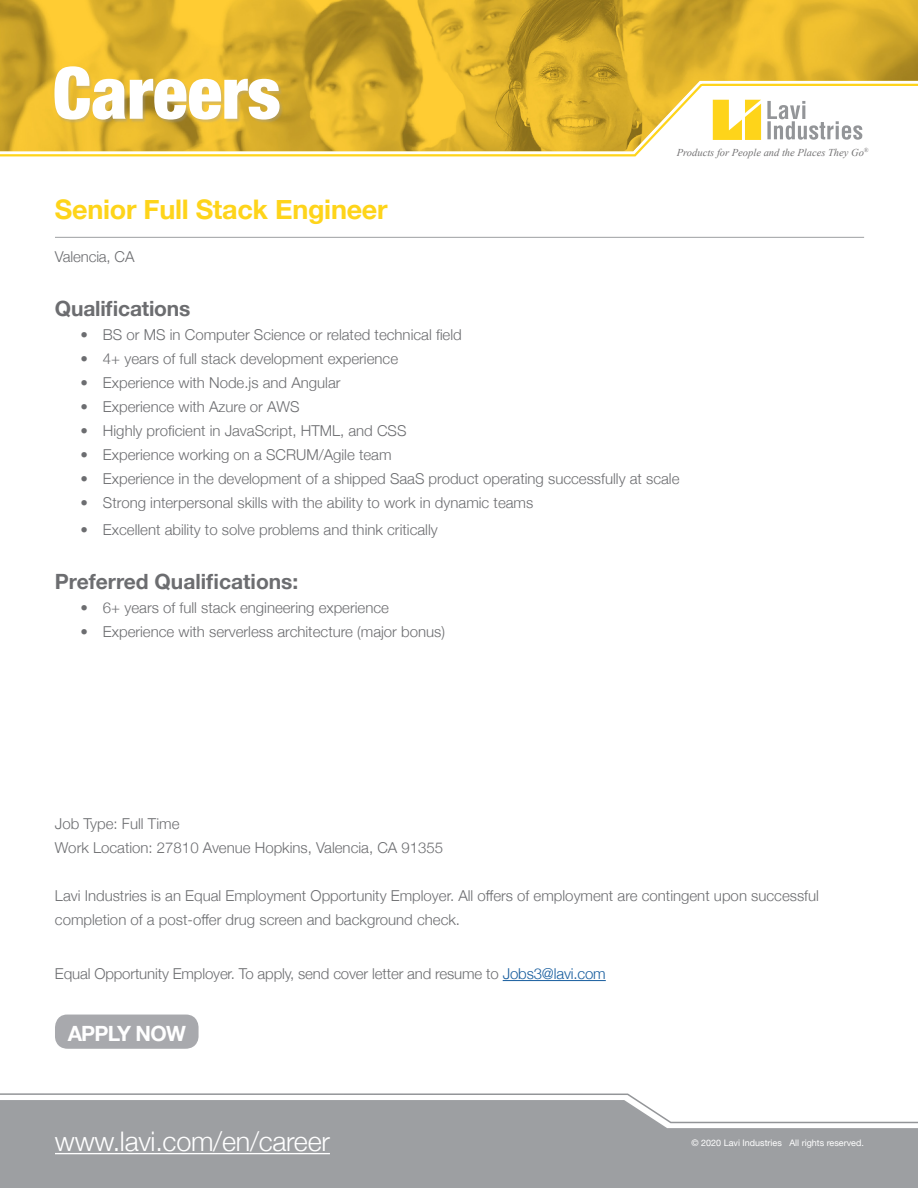
<style>
.page{position:relative;width:918px;height:1188px;background:#fff}
.page>*{position:absolute;margin:0;border:0;box-sizing:border-box;transform-origin:0 0}
.t1{font:900 condensed 72px "Helvetica Neue";color:#fff}
.chart_text_smaller{font:700 27px "Helvetica Neue";letter-spacing:-.01em;color:#fed41a}
.chart_text_smaller-2{font:300 27px "Helvetica Neue";letter-spacing:-.01em;color:#fff}
.chart_text_smaller-3{font:700 21px "Helvetica Neue";color:#6c6d70}
.t2{font:700 21px "Helvetica Neue";letter-spacing:-.035em;color:#fff}
.chart_text_smaller-4{font:300 15px/24px "Helvetica Neue";color:#6c6d70}
.t3{font:italic 10.5px "Times New Roman";color:#727172}
.t4{font:9px "Helvetica Neue";color:#fff}
.s1{color:#175d9e}
</style>
<div class="page">
<svg style="left:0;top:1093px;width:638px;height:7px"></svg>
<svg style="left:0;top:1100px;width:918px;height:88px;background:#a5a7aa"></svg>
<svg style="left:0;top:151px;width:641px;height:6px"></svg>
<img style="left:0;top:0;width:918px;height:151px">
<div style="left:55px;top:67px;width:229px;height:56px;background:#9d9fa2;opacity:.35"></div>
<hr style="left:55px;top:1153px;width:275px;height:1px;background:#fff">
<hr style="left:55px;top:237px;width:809px;height:1px;background:#9d9fa2">
<hr style="left:503px;top:980px;width:103px;height:1px;background:#175d9e">
<div style="left:55px;top:1015px;width:144px;height:34px;background:#a8a9ad"></div>
<p class="t1" style="left:53px;top:34px;width:229px">Careers</p>
<p class="chart_text_smaller" style="left:55px;top:189px;width:334px">Senior Full Stack Engineer</p>
<p class="chart_text_smaller-4" style="left:55px;top:243px;width:81px">Valencia, CA</p>
<p class="t3" style="left:677px;top:145px;width:193px">Products for People and the Places They Go<sup>®</sup></p>
<p class="chart_text_smaller-3" style="left:55px;top:292px;width:137px">Qualifications</p>
<p class="chart_text_smaller-4" style="left:80px;top:322px;width:383px">• BS or MS in Computer Science or related technical field</p>
<p class="chart_text_smaller-4" style="left:80px;top:346px;width:319px">• 4+ years of full stack development experience</p>
<p class="chart_text_smaller-4" style="left:80px;top:370px;width:262px">• Experience with Node.js and Angular</p>
<p class="chart_text_smaller-4" style="left:80px;top:394px;width:221px">• Experience with Azure or AWS</p>
<p class="chart_text_smaller-4" style="left:80px;top:418px;width:328px">• Highly proficient in JavaScript, HTML, and CSS</p>
<p class="chart_text_smaller-4" style="left:80px;top:442px;width:313px">• Experience working on a SCRUM/Agile team</p>
<p class="chart_text_smaller-4" style="left:80px;top:466px;width:601px">• Experience in the development of a shipped SaaS product operating successfully at scale</p>
<p class="chart_text_smaller-4" style="left:80px;top:490px;width:454px">• Strong interpersonal skills with the ability to work in dynamic teams</p>
<p class="chart_text_smaller-4" style="left:80px;top:517px;width:359px">• Excellent ability to solve problems and think critically</p>
<p class="chart_text_smaller-3" style="left:55px;top:565px;width:245px">Preferred Qualifications:</p>
<p class="chart_text_smaller-4" style="left:80px;top:595px;width:310px">• 6+ years of full stack engineering experience</p>
<p class="chart_text_smaller-4" style="left:80px;top:619px;width:366px">• Experience with serverless architecture (major bonus)</p>
<p class="chart_text_smaller-4" style="left:55px;top:811px;width:126px">Job Type: Full Time</p>
<p class="chart_text_smaller-4" style="left:55px;top:835px;width:390px">Work Location: 27810 Avenue Hopkins, Valencia, CA 91355</p>
<p class="chart_text_smaller-4" style="left:55px;top:883px;width:766px">Lavi Industries is an Equal Employment Opportunity Employer. All offers of employment are contingent upon successful completion of a post-offer drug screen and background check.</p>
<p class="chart_text_smaller-4" style="left:55px;top:961px;width:552px">Equal Opportunity Employer. To apply, send cover letter and resume to <span class="s1">Jobs3@lavi.com</span></p>
<p class="t2" style="left:68px;top:1017px;width:120px">APPLY NOW</p>
<p class="chart_text_smaller-2" style="left:55px;top:1120px;width:276px">www.lavi.com/en/career</p>
<p class="t4" style="left:691px;top:1136px;width:174px">© 2020 Lavi Industries All rights reserved.</p>
</div>
